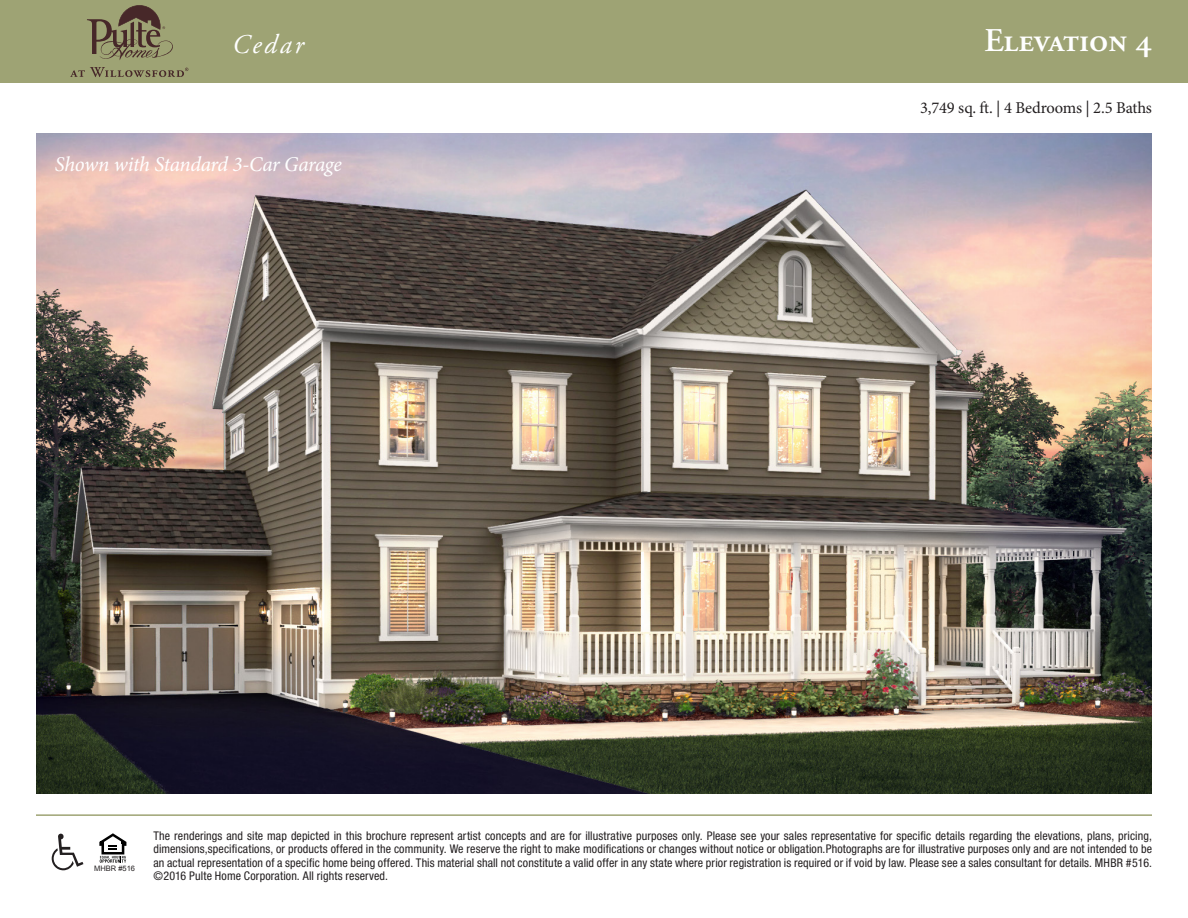
<style>
.page{position:relative;width:1188px;height:918px;background:#fff}
.page>*{position:absolute;margin:0;border:0;box-sizing:border-box;transform-origin:0 0}
.t1{font:33.15px "Adobe Garamond Semibold SC";color:#fff}
.t2{font:italic 27px "Adobe Garamond";letter-spacing:.1em;color:#fff}
.t3{font:italic 21px "Minion Pro";letter-spacing:-.02em;color:#fff}
.t4{font:16.5px "Minion Pro";letter-spacing:-.01em;color:#231f20}
.t5{font:condensed 12px/13.5px "Helvetica Neue";letter-spacing:.01em;color:#231f20;text-align:justify}
.t6{font:7.5px "Arial";color:#231f20}
</style>
<div class="page">
<div style="left:0;top:0;width:1188px;height:82px;background:#9ea374"></div>
<svg style="left:87px;top:5px;width:86px;height:55px"></svg>
<svg style="left:70px;top:67px;width:118px;height:10px"></svg>
<svg style="left:99px;top:833px;width:27px;height:30px"></svg>
<svg style="left:52px;top:834px;width:31px;height:36px"></svg>
<hr style="left:36px;top:814px;width:1116px;height:2px;background:#9ea374">
<img style="left:36px;top:133px;width:1116px;height:661px">
<h2 class="t2" style="left:232px;top:30px;width:73px">Cedar</h2>
<p class="t3" style="left:55px;top:150px;width:289px">Shown with Standard 3-Car Garage</p>
<p class="t1" style="left:984px;top:23px;width:169px">Elevation 4</p>
<h3 class="t4" style="left:920px;top:96px;width:233px">3,749 sq. ft. | 4 Bedrooms | 2.5 Baths</h3>
<p class="t6" style="left:94px;top:864px;width:42px">MHBR #516</p>
<p class="t5" style="left:153px;top:829px;width:1000px">The renderings and site map depicted in this brochure represent artist concepts and are for illustrative purposes only. Please see your sales representative for specific details regarding the elevations, plans, pricing, dimensions,specifications, or products offered in the community. We reserve the right to make modifications or changes without notice or obligation.Photographs are for illustrative purposes only and are not intended to be an actual representation of a specific home being offered. This material shall not constitute a valid offer in any state where prior registration is required or if void by law. Please see a sales consultant for details. MHBR #516. ©2016 Pulte Home Corporation. All rights reserved.</p>
</div>
